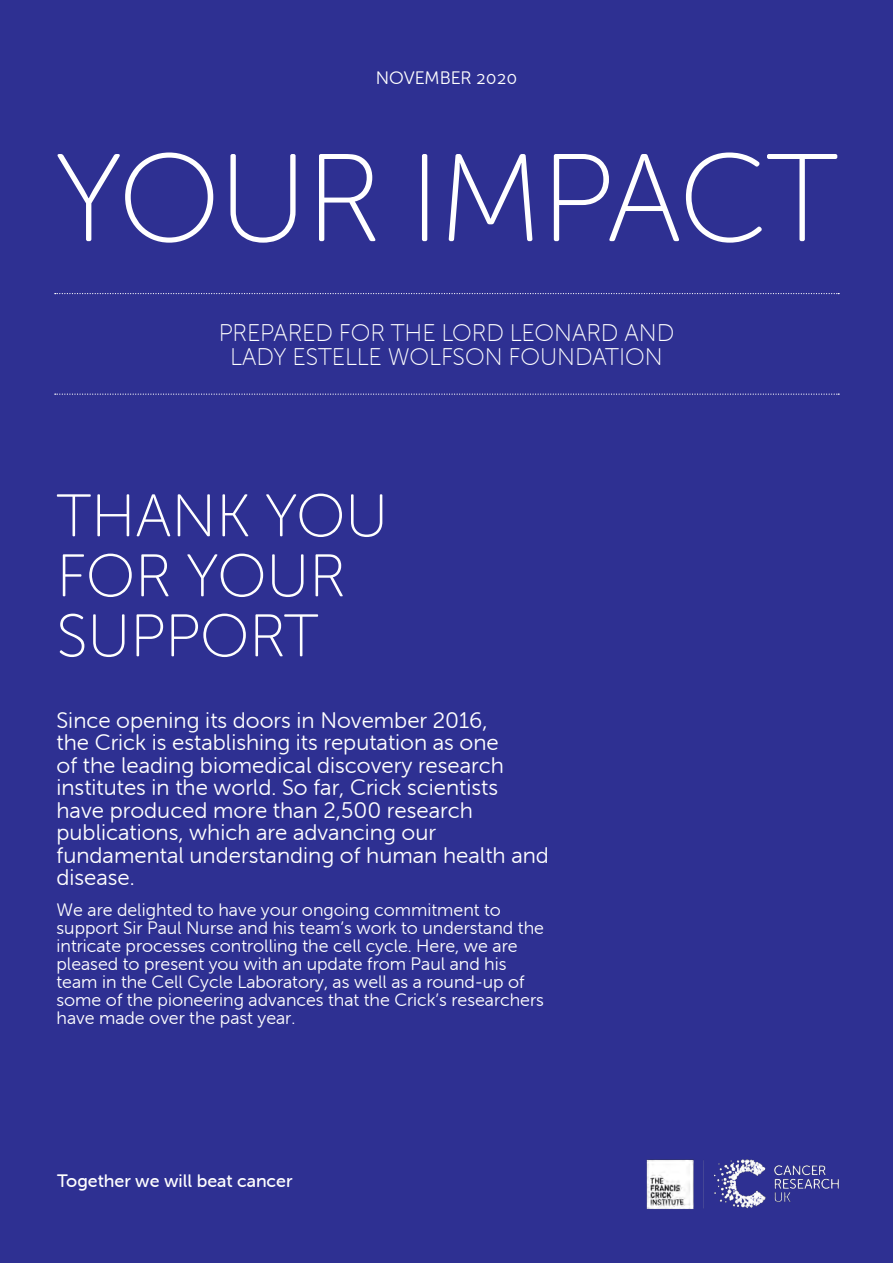
<style>
.page{position:relative;width:893px;height:1263px;background:#2e3092}
.page>*{position:absolute;margin:0;border:0;box-sizing:border-box;transform-origin:0 0}
.t1{font:124.5px "Museo Sans Rounded 100";letter-spacing:-.01em;color:#fff}
.t2{font:60px/60px "Museo Sans Rounded 100";color:#fff}
.t3{font:24px/24px "Museo Sans Rounded 100";color:#fff;text-align:center}
.t4{font:22.5px/22.5px "Museo Sans Rounded 300";color:#fff}
.t5{font:18px/18px "Museo Sans Rounded 300";color:#fff}
.t6{font:18px "Museo Sans Rounded 500";color:#fff}
</style>
<div class="page">
<svg style="left:55px;top:293px;width:784px;height:1px"></svg>
<svg style="left:55px;top:394px;width:784px;height:1px"></svg>
<img style="left:646px;top:1159px;width:193px;height:50px">
<p class="t5" style="left:376px;top:69px;width:26px">NOVEMBER</p>
<p class="t5" style="left:476px;top:69px;width:43px">2020</p>
<p class="t1" style="left:55px;top:132px;width:785px">YOUR IMPACT</p>
<p class="t3" style="left:219px;top:321px;width:457px">PREPARED FOR THE LORD LEONARD AND<br>LADY ESTELLE WOLFSON FOUNDATION</p>
<h2 class="t2" style="left:56px;top:486px;width:333px">THANK YOU<br>FOR YOUR<br>SUPPORT</h2>
<p class="t4" style="left:56px;top:709px;width:494px">Since opening its doors in November 2016,<br>the Crick is establishing its reputation as one<br>of the leading biomedical discovery research institutes in the world. So far, Crick scientists have produced more than 2,500 research publications, which are advancing our fundamental understanding of human health and disease.</p>
<p class="t5" style="left:56px;top:901px;width:489px">We are delighted to have your ongoing commitment to support Sir Paul Nurse and his team’s work to understand the intricate processes controlling the cell cycle. Here, we are pleased to present you with an update from Paul and his team in the Cell Cycle Laboratory, as well as a round-up of some of the pioneering advances that the Crick’s researchers have made over the past year.</p>
<p class="t6" style="left:57px;top:1171px;width:237px">Together we will beat cancer</p>
</div>
